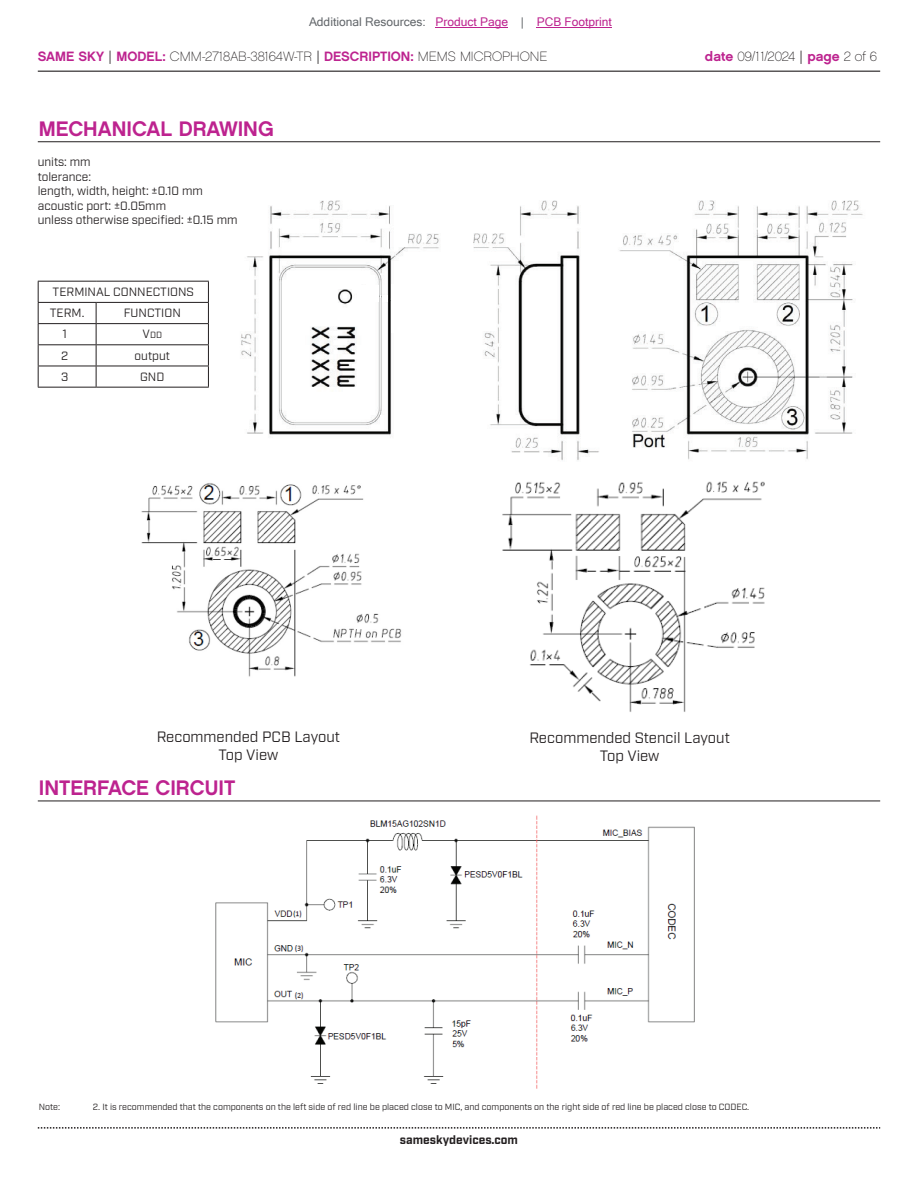
<style>
.page{position:relative;width:918px;height:1188px;background:#fff}
.page>*{position:absolute;margin:0;border:0;box-sizing:border-box;transform-origin:0 0}
.t1{font:21px "Chalet New York Nineteen Sixty";color:#bd238f}
.t2{font:15px/18px "Industry";color:#231f20;text-align:center}
.t3{font:13.5px "Chalet Paris Nineteen Sixty";color:#231f20}
.t4{font:12px/14.4px "Industry";color:#231f20}
.t5{font:12px "Microsoft Sans Serif";color:#bd238f}
.t6{font:700 12px "Industry";color:#231f20}
.t7{font:9px "Industry";color:#231f20}
.s1{color:#63676b}
.s2{font-family:"Chalet New York Nineteen Sixty";color:#bd238f}
.s3{font-family:"Industry"}
.s4{font-size:12px}
</style>
<div class="page">
<hr style="left:38px;top:71px;width:842px;height:1px;background:#231f20">
<svg style="left:38px;top:1127px;width:842px;height:2px"></svg>
<hr style="left:38px;top:141px;width:842px;height:1px;background:#231f20">
<img style="left:241px;top:200px;width:622px;height:261px">
<div style="left:391px;top:284px;width:55px;height:49px;background:#fff"></div>
<div style="left:357px;top:285px;width:22px;height:17px;background:#fff"></div>
<div style="left:382px;top:295px;width:6px;height:7px;background:#fff"></div>
<hr style="left:38px;top:281px;width:58px;height:1px;background:#231f20">
<hr style="left:96px;top:281px;width:113px;height:1px;background:#231f20">
<hr style="left:38px;top:302px;width:58px;height:1px;background:#231f20">
<hr style="left:96px;top:302px;width:113px;height:1px;background:#231f20">
<hr style="left:38px;top:323px;width:58px;height:1px;background:#231f20">
<hr style="left:96px;top:323px;width:113px;height:1px;background:#231f20">
<hr style="left:38px;top:344px;width:58px;height:1px;background:#231f20">
<hr style="left:38px;top:366px;width:58px;height:1px;background:#231f20">
<hr style="left:38px;top:387px;width:58px;height:1px;background:#231f20">
<hr style="left:96px;top:344px;width:113px;height:1px;background:#231f20">
<hr style="left:96px;top:366px;width:113px;height:1px;background:#231f20">
<svg style="left:208px;top:282px;width:1px;height:105px"></svg>
<hr style="left:96px;top:387px;width:113px;height:1px;background:#231f20">
<svg style="left:38px;top:282px;width:1px;height:105px"></svg>
<svg style="left:96px;top:303px;width:1px;height:84px"></svg>
<img style="left:141px;top:483px;width:260px;height:194px">
<img style="left:502px;top:481px;width:263px;height:231px">
<hr style="left:38px;top:801px;width:842px;height:1px;background:#231f20">
<img style="left:215px;top:815px;width:480px;height:274px">
<hr style="left:436px;top:27px;width:72px;height:1px;background:#bd238f">
<hr style="left:537px;top:27px;width:75px;height:1px;background:#bd238f">
<p class="t5" style="left:309px;top:15px;width:304px"><span class="s1">Additional Resources:</span> Product Page <span class="s1">|</span> PCB Footprint</p>
<p class="t3" style="left:38px;top:48px;width:511px"><span class="s2">SAME SKY</span> <span class="s3">|</span> <span class="s2">MODEL:</span> CMM-2718AB-38164W-TR <span class="s3">|</span> <span class="s2">DESCRIPTION:</span> MEMS MICROPHONE</p>
<p class="t3" style="left:705px;top:48px;width:174px"><span class="s2">date</span> 09/11/2024 <span class="s3">|</span> <span class="s2">page</span> 2 of 6</p>
<h1 class="t1" style="left:39px;top:115px;width:236px">MECHANICAL DRAWING</h1>
<p class="t4" style="left:38px;top:155px;width:201px">units: mm<br>tolerance:<br>length, width, height: ±0.10 mm acoustic port: ±0.05mm<br>unless otherwise specified: ±0.15 mm</p>
<p class="t4" style="left:50px;top:281px;width:146px;line-height:21.3px">TERMINAL CONNECTIONS<br>TERM.</p>
<p class="t4" style="left:124px;top:306px;width:59px">FUNCTION</p>
<p class="t4" style="left:62px;top:327px;width:6px">1</p>
<p class="t7" style="left:143px;top:330px;width:21px"><span class="s4">V</span>DD</p>
<p class="t4" style="left:61px;top:348px;width:9px">2</p>
<p class="t4" style="left:135px;top:348px;width:37px">output</p>
<p class="t4" style="left:61px;top:370px;width:9px">3</p>
<p class="t4" style="left:140px;top:370px;width:26px">GND</p>
<p class="t2" style="left:157px;top:728px;width:185px">Recommended PCB Layout<br>Top View</p>
<p class="t2" style="left:529px;top:729px;width:202px">Recommended Stencil Layout<br>Top View</p>
<h1 class="t1" style="left:39px;top:774px;width:198px">INTERFACE CIRCUIT</h1>
<p class="t7" style="left:39px;top:1101px;width:23px">Note:</p>
<p class="t7" style="left:93px;top:1101px;width:658px">2. It is recommended that the components on the left side of red line be placed close to MIC, and components on the right side of red line be placed close to CODEC.</p>
<p class="t6" style="left:400px;top:1132px;width:120px">sameskydevices.com</p>
</div>
